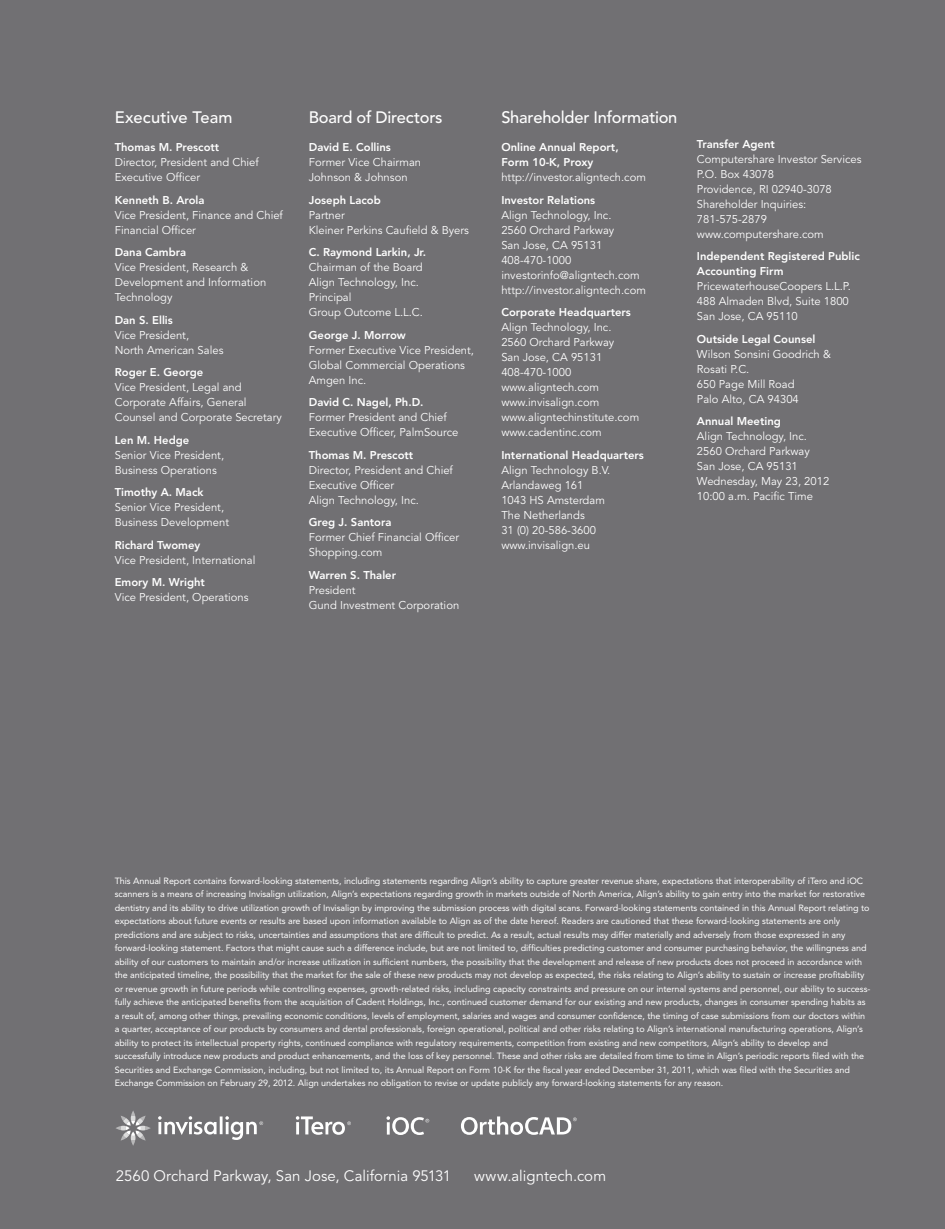
<style>
.page{position:relative;width:945px;height:1229px;background:#fff}
.page>*{position:absolute;margin:0;border:0;box-sizing:border-box;transform-origin:0 0}
.t1{font:500 16.5px "Avenir";letter-spacing:-.015em;color:#fff}
.t2{font:500 16.5px "Avenir";letter-spacing:.005em;color:#fff}
.t3{font:15px "Avenir";letter-spacing:.005em;color:#fff}
.t4{font:11.25px/15px "Avenir";color:#fff}
.t5{font:800 11.25px/15px "Avenir";color:#fff}
.t6{font:9px/13.5px "Avenir";letter-spacing:-.005em;color:#fff}
</style>
<div class="page">
<div style="left:0;top:0;width:945px;height:1228px;background:#717073"></div>
<svg style="left:461px;top:1116px;width:116px;height:18px"></svg>
<svg style="left:296px;top:1116px;width:55px;height:18px"></svg>
<svg style="left:386px;top:1116px;width:43px;height:19px"></svg>
<svg style="left:116px;top:1111px;width:35px;height:34px"></svg>
<svg style="left:158px;top:1116px;width:105px;height:24px"></svg>
<h1 class="t2" style="left:115px;top:107px;width:119px">Executive Team</h1>
<p class="t5" style="left:115px;top:140px;width:106px">Thomas M. Prescott</p>
<p class="t4" style="left:115px;top:155px;width:146px">Director, President and Chief<br>Executive Officer</p>
<p class="t5" style="left:115px;top:192px;width:91px">Kenneth B. Arola</p>
<p class="t4" style="left:115px;top:207px;width:170px">Vice President, Finance and Chief<br>Financial Officer</p>
<p class="t5" style="left:115px;top:245px;width:73px">Dana Cambra</p>
<p class="t4" style="left:115px;top:260px;width:153px">Vice President, Research &amp;<br>Development and Information<br>Technology</p>
<p class="t5" style="left:115px;top:312px;width:60px">Dan S. Ellis</p>
<p class="t4" style="left:115px;top:327px;width:110px">Vice President,<br>North American Sales</p>
<p class="t5" style="left:115px;top:365px;width:90px">Roger E. George</p>
<p class="t4" style="left:115px;top:380px;width:169px">Vice President, Legal and<br>Corporate Affairs, General<br>Counsel and Corporate Secretary</p>
<p class="t5" style="left:115px;top:432px;width:76px">Len M. Hedge</p>
<p class="t4" style="left:115px;top:447px;width:111px">Senior Vice President,<br>Business Operations</p>
<p class="t5" style="left:115px;top:485px;width:90px">Timothy A. Mack</p>
<p class="t4" style="left:115px;top:500px;width:116px">Senior Vice President,<br>Business Development</p>
<p class="t5" style="left:115px;top:537px;width:87px">Richard Twomey</p>
<p class="t4" style="left:115px;top:552px;width:142px">Vice President, International</p>
<p class="t5" style="left:115px;top:575px;width:92px">Emory M. Wright</p>
<p class="t4" style="left:115px;top:590px;width:135px">Vice President, Operations</p>
<h1 class="t1" style="left:309px;top:107px;width:135px">Board of Directors</h1>
<p class="t5" style="left:309px;top:140px;width:84px">David E. Collins</p>
<p class="t4" style="left:309px;top:155px;width:114px">Former Vice Chairman<br>Johnson &amp; Johnson</p>
<p class="t5" style="left:309px;top:192px;width:74px">Joseph Lacob</p>
<p class="t4" style="left:309px;top:207px;width:162px">Partner<br>Kleiner Perkins Caufield &amp; Byers</p>
<p class="t5" style="left:309px;top:245px;width:119px">C. Raymond Larkin, Jr.</p>
<p class="t4" style="left:309px;top:260px;width:116px">Chairman of the Board<br>Align Technology, Inc.<br>Principal<br>Group Outcome L.L.C.</p>
<p class="t5" style="left:309px;top:327px;width:99px">George J. Morrow</p>
<p class="t4" style="left:309px;top:342px;width:167px">Former Executive Vice President,<br>Global Commercial Operations<br>Amgen Inc.</p>
<p class="t5" style="left:309px;top:395px;width:116px">David C. Nagel, Ph.D.</p>
<p class="t4" style="left:309px;top:410px;width:151px">Former President and Chief<br>Executive Officer, PalmSource</p>
<p class="t5" style="left:309px;top:447px;width:106px">Thomas M. Prescott</p>
<p class="t4" style="left:309px;top:462px;width:146px">Director, President and Chief<br>Executive Officer<br>Align Technology, Inc.</p>
<p class="t5" style="left:309px;top:515px;width:84px">Greg J. Santora</p>
<p class="t4" style="left:309px;top:530px;width:152px">Former Chief Financial Officer<br>Shopping.com</p>
<p class="t5" style="left:309px;top:567px;width:89px">Warren S. Thaler</p>
<p class="t4" style="left:309px;top:582px;width:152px">President<br>Gund Investment Corporation</p>
<h1 class="t1" style="left:501px;top:107px;width:178px">Shareholder Information</h1>
<p class="t5" style="left:501px;top:140px;width:119px">Online Annual Report,<br>Form 10-K, Proxy</p>
<p class="t4" style="left:501px;top:170px;width:146px">http://investor.aligntech.com</p>
<p class="t5" style="left:501px;top:192px;width:95px">Investor Relations</p>
<p class="t4" style="left:501px;top:207px;width:146px">Align Technology, Inc.<br>2560 Orchard Parkway<br>San Jose, CA 95131<br>408-470-1000 investorinfo@aligntech.com http://investor.aligntech.com</p>
<p class="t5" style="left:501px;top:305px;width:131px">Corporate H eadquarters</p>
<p class="t4" style="left:501px;top:320px;width:139px">Align Technology, Inc.<br>2560 Orchard Parkway<br>San Jose, CA 95131<br>408-470-1000 www.aligntech.com www.invisalign.com www.aligntechinstitute.com www.cadentinc.com</p>
<p class="t5" style="left:501px;top:447px;width:144px">International Headquarters</p>
<p class="t4" style="left:501px;top:462px;width:111px">Align Technology B.V.<br>Arlandaweg 161<br>1043 HS Amsterdam<br>The Netherlands<br>31 (0) 20-586-3600 www.invisalign.eu</p>
<p class="t5" style="left:697px;top:136px;width:79px">Transfer Agent</p>
<p class="t4" style="left:697px;top:152px;width:166px">Computershare Investor Services<br>P.O. Box 43078<br>Providence, RI 02940-3078<br>Shareholder Inquiries:<br>781-575-2879 www.computershare.com</p>
<p class="t5" style="left:697px;top:249px;width:164px">Independent Registered Public<br>Accounting Firm</p>
<p class="t4" style="left:697px;top:279px;width:155px">PricewaterhouseCoopers L.L.P.<br>488 Almaden Blvd, Suite 1800<br>San Jose, CA 95110</p>
<p class="t5" style="left:697px;top:331px;width:120px">Outside Legal Counsel</p>
<p class="t4" style="left:697px;top:347px;width:136px">Wilson Sonsini Goodrich &amp;<br>Rosati P.C.<br>650 Page Mill Road<br>Palo Alto, CA 94304</p>
<p class="t5" style="left:697px;top:414px;width:85px">Annual Meeting</p>
<p class="t4" style="left:697px;top:429px;width:134px">Align Technology, Inc.<br>2560 Orchard Parkway<br>San Jose, CA 95131<br>Wednesday, May 23, 2012<br>10:00 a.m. Pacific Time</p>
<p class="t6" style="left:115px;top:874px;width:757px">This Annual Report contains forward-looking statements, including statements regarding Align’s ability to capture greater revenue share, expectations that interoperability of iTero and iOC scanners is a means of increasing I nvisalign utilization, Align’s expectations regarding growth in markets outside of North America, Align’s ability to gain entry into the market for restorative dentistry and its ability to drive utilization growth of I nvisalign by improving the submission process with digital scans. Forward-looking statements contained in this Annual Report relating to expectations about future events or results are based upon information available to Align as of the date hereof. Readers are cautioned that these forward-looking statements are only predictions and are subject to risks, uncertainties and assumptions that are difficult to predict. As a result, actual results may differ materially and adversely from those expressed in any forward-looking statement. Factors that might cause such a difference include, but are not limited to, difficulties predicting customer and consumer purchasing behavior, the willingness and ability of our customers to maintain and/or increase utilization in sufficient numbers, the possibility that the development and release of new products does not proceed in accordance with the anticipated timeline, the possibility that the market for the sale of these new products may not develop as expected, the risks relating to Align’s ability to sustain or increase profitability or revenue growth in future periods while controlling expenses, growth-related risks, including capacity constraints and pressure on our internal systems and personnel, our ability to success&shy;fully achieve the anticipated benefits from the acquisition of Cadent Holdings, I nc., continued customer demand for our existing and new products, changes in consumer spending habits as a result of, among other things, prevailing economic conditions, levels of employment, salaries and wages and consumer confidence, the timing of case submissions from our doctors within a quarter, acceptance of our products by consumers and dental professionals, foreign operational, political and other risks relating to Align’s international manufacturing operations, Align’s ability to protect its intellectual property rights, continued compliance with regulatory requirements, competition from existing and new competitors, Align’s ability to develop and successfully introduce new products and product enhancements, and the loss of key personnel. These and other risks are detailed from time to time in Align’s periodic reports filed with the Securities and Exchange Commission, including, but not limited to, its Annual Report on Form 10-K for the fiscal year ended December 31, 2011, which was filed with the Securities and Exchange Commission on February 29, 2012. Align undertakes no obligation to revise or update publicly any forward-looking statements for any reason.</p>
<h2 class="t3" style="left:116px;top:1167px;width:337px">2560 Orchard Parkway, San Jose, California 95131</h2>
<h2 class="t3" style="left:474px;top:1167px;width:134px">www.aligntech.com</h2>
</div>
